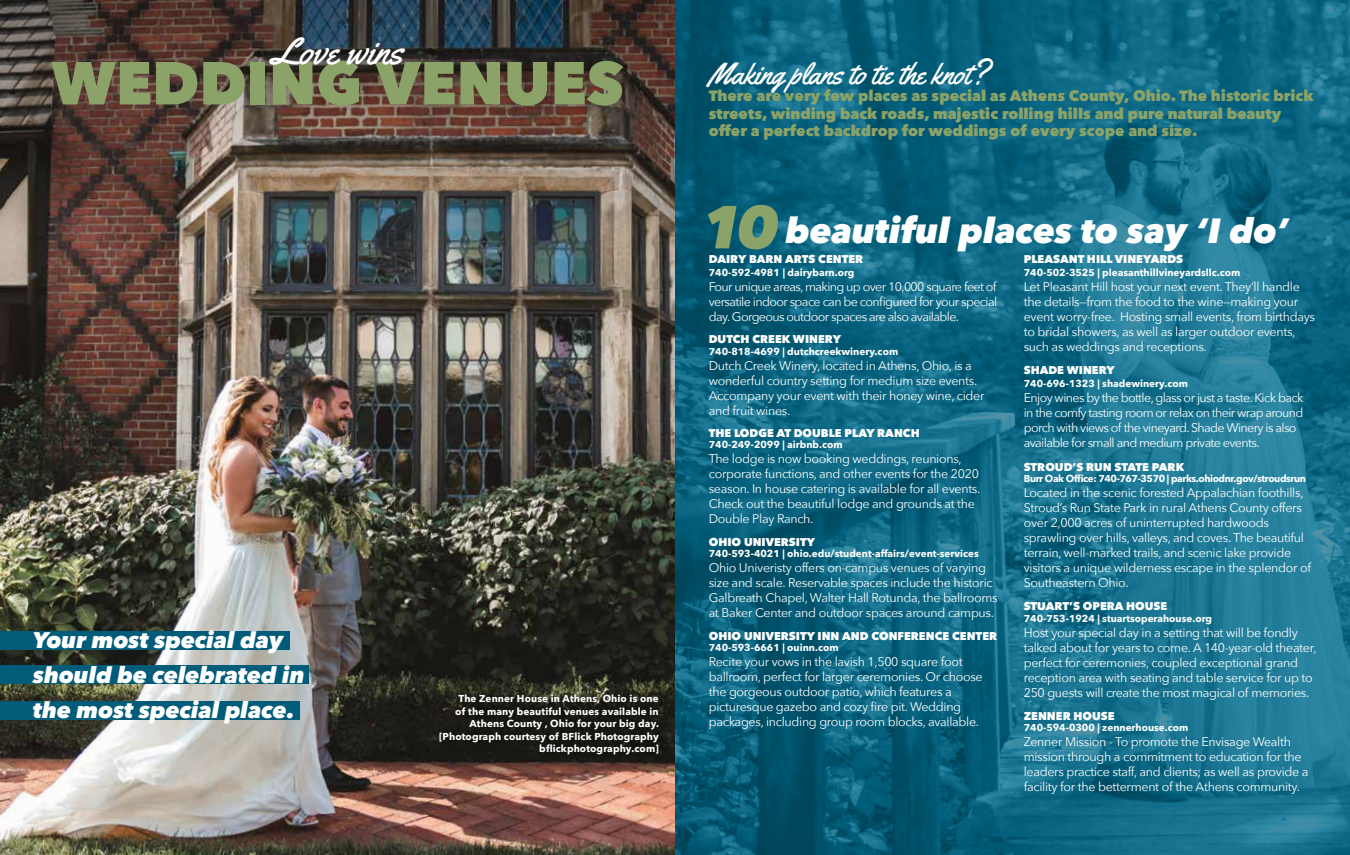
<style>
.page{position:relative;width:1350px;height:855px;background:#fff}
.page>*{position:absolute;margin:0;border:0;box-sizing:border-box;transform-origin:0 0}
.t1{font:800 60px "Avenir Next";color:#8ba269}
.t2{font:37.5px "Yellowtail";color:#fff}
.t3{font:italic 800 35px "Avenir Next";color:#fff}
.t4{font:30px "Yellowtail";letter-spacing:-.01em;color:#fff}
.t5{font:italic 800 22.5px/35px "Avenir Next";color:#fff}
.t6{font:800 15px/17.5px "Avenir Next";color:#8ba269}
.t7{font:12.5px/15px "Avenir Next";letter-spacing:-.025em;color:#fff}
.t8{font:12.5px/15px "Avenir Next";letter-spacing:-.05em;color:#fff}
.t9{font:800 11.25px "Avenir Next";color:#fff}
.t10{font:700 10px/12.5px "Avenir Next";color:#fff;text-align:right}
.t11{font:700 10px "Avenir Next";letter-spacing:-.04em;color:#fff}
.s1{font-size:36.25px}
.s2{font-size:60px;color:#8ba269}
</style>
<div class="page">
<img style="left:0;top:284px;width:675px;height:571px">
<svg style="left:675px;top:0;width:675px;height:855px;background:#0f6984"></svg>
<img style="left:0;top:0;width:675px;height:284px">
<div style="left:0;top:701px;width:299px;height:19px;background:#005c78"></div>
<div style="left:0;top:666px;width:308px;height:18px;background:#005c78"></div>
<div style="left:0;top:631px;width:289px;height:19px;background:#005c78"></div>
<div style="left:439px;top:689px;width:231px;height:71px;background:#000;opacity:.75"></div>
<h2 class="t2" style="left:272px;top:27px;width:132px">Love wins</h2>
<h1 class="t1" style="left:51px;top:46px;width:574px">WEDDING VENUES</h1>
<h3 class="t5" style="left:33px;top:622px;width:273px">Your most special day should be celebrated in the most special place.</h3>
<p class="t10" style="left:439px;top:692px;width:222px">The Zenner House in Athens, Ohio is one<br>of the many beautiful venues available in Athens County , Ohio for your big day. [Photograph courtesy of BFlick Photography bflickphotography.com]</p>
<h3 class="t4" style="left:709px;top:54px;width:281px">Making plans to tie the knot<span class="s1">?</span></h3>
<p class="t6" style="left:709px;top:87px;width:606px">There are very few places as special as Athens County, Ohio. The historic brick streets, winding back roads, majestic rolling hills and pure natural beauty</p>
<p class="t6" style="left:709px;top:122px;width:490px">offer a perfect backdrop for weddings of every scope and size.</p>
<h3 class="t3" style="left:701px;top:209px;width:589px"><span class="s2">10</span> beautiful places to say ‘I do’</h3>
<p class="t9" style="left:709px;top:252px;width:156px">DAIRY BARN ARTS CENTER</p>
<p class="t10" style="left:709px;top:266px;width:147px">740-592-4981 | dairybarn.org</p>
<p class="t7" style="left:709px;top:278px;width:290px;text-align:justify">Four unique areas, making up over 10,000 square feet of versatile indoor space can be configured for your special day. Gorgeous outdoor spaces are also available.</p>
<p class="t9" style="left:709px;top:332px;width:134px">DUTCH CREEK WINERY</p>
<p class="t10" style="left:709px;top:345px;width:191px">740-818-4699 | dutchcreekwinery.com</p>
<p class="t7" style="left:709px;top:357px;width:277px">Dutch Creek Winery, located in Athens, Ohio, is a wonderful country setting for medium size events.<br>Accompany your event with their honey wine, cider and fruit wines.</p>
<p class="t9" style="left:709px;top:426px;width:213px">THE LODGE AT DOUBLE PLAY RANCH</p>
<p class="t10" style="left:709px;top:438px;width:135px">740-249-2099 | airbnb.com</p>
<p class="t7" style="left:709px;top:451px;width:273px">The lodge is now booking weddings, reunions, corporate functions, and other events for the 2020 season. In house catering is available for all events.<br>Check out the beautiful lodge and grounds at the Double Play Ranch.</p>
<p class="t9" style="left:709px;top:535px;width:108px">OHIO UNIVERSITY</p>
<p class="t10" style="left:709px;top:547px;width:272px">740-593-4021 | ohio.edu/student-affairs/event-services</p>
<p class="t7" style="left:709px;top:560px;width:290px">Ohio Univeristy offers on-campus venues of varying size and scale. Reservable spaces include the historic Galbreath Chapel, Walter Hall Rotunda, the ballrooms at Baker Center and outdoor spaces around campus.</p>
<p class="t9" style="left:709px;top:629px;width:290px">OHIO UNIVERSITY INN AND CONFERENCE CENTER</p>
<p class="t10" style="left:709px;top:641px;width:131px">740-593-6661 | ouinn.com</p>
<p class="t7" style="left:709px;top:653px;width:276px">Recite your vows in the lavish 1,500 square foot ballroom, perfect for larger ceremonies. Or choose the gorgeous outdoor patio, which features a picturesque gazebo and cozy fire pit. Wedding packages, including group room blocks, available.</p>
<p class="t9" style="left:1024px;top:252px;width:161px">PLEASANT HILL VINEYARDS</p>
<p class="t10" style="left:1024px;top:266px;width:218px">740-502-3525 | pleasanthillvineyardsllc.com</p>
<p class="t7" style="left:1024px;top:278px;width:293px">Let Pleasant Hill host your next event. They’ll handle the details—from the food to the wine—making your event worry-free. Hosting small events, from birthdays to bridal showers, as well as larger outdoor events, such as weddings and receptions.</p>
<p class="t9" style="left:1024px;top:364px;width:93px">SHADE WINERY</p>
<p class="t10" style="left:1024px;top:377px;width:166px">740-696-1323 | shadewinery.com</p>
<p class="t8" style="left:1024px;top:390px;width:281px">Enjoy wines by the bottle, glass or just a taste. Kick back in the comfy tasting room or relax on their wrap around porch with views of the vineyard. Shade Winery is also available for small and medium private events.</p>
<p class="t9" style="left:1024px;top:460px;width:162px">STROUD’S RUN STATE PARK</p>
<p class="t11" style="left:1024px;top:470px;width:284px">Burr Oak Office: 740-767-3570 | parks.ohiodnr.gov/stroudsrun</p>
<p class="t7" style="left:1024px;top:485px;width:289px">Located in the scenic forested Appalachian foothills, Stroud’s Run State Park in rural Athens County offers over 2,000 acres of uninterrupted hardwoods sprawling over hills, valleys, and coves. The beautiful terrain, well-marked trails, and scenic lake provide visitors a unique wilderness escape in the splendor of Southeastern Ohio.</p>
<p class="t9" style="left:1024px;top:599px;width:145px">STUART’S OPERA HOUSE</p>
<p class="t10" style="left:1024px;top:612px;width:190px">740-753-1924 | stuartsoperahouse.org</p>
<p class="t7" style="left:1024px;top:625px;width:294px">Host your special day in a setting that will be fondly talked about for years to come. A 140-year-old theater, perfect for ceremonies, coupled exceptional grand reception area with seating and table service for up to 250 guests will create the most magical of memories.</p>
<p class="t9" style="left:1024px;top:709px;width:92px">ZENNER HOUSE</p>
<p class="t10" style="left:1024px;top:721px;width:166px">740-594-0300 | zennerhouse.com</p>
<p class="t7" style="left:1024px;top:733px;width:286px">Zenner Mission - To promote the Envisage Wealth mission through a commitment to education for the leaders practice staff, and clients; as well as provide a facility for the betterment of the Athens community.</p>
</div>
